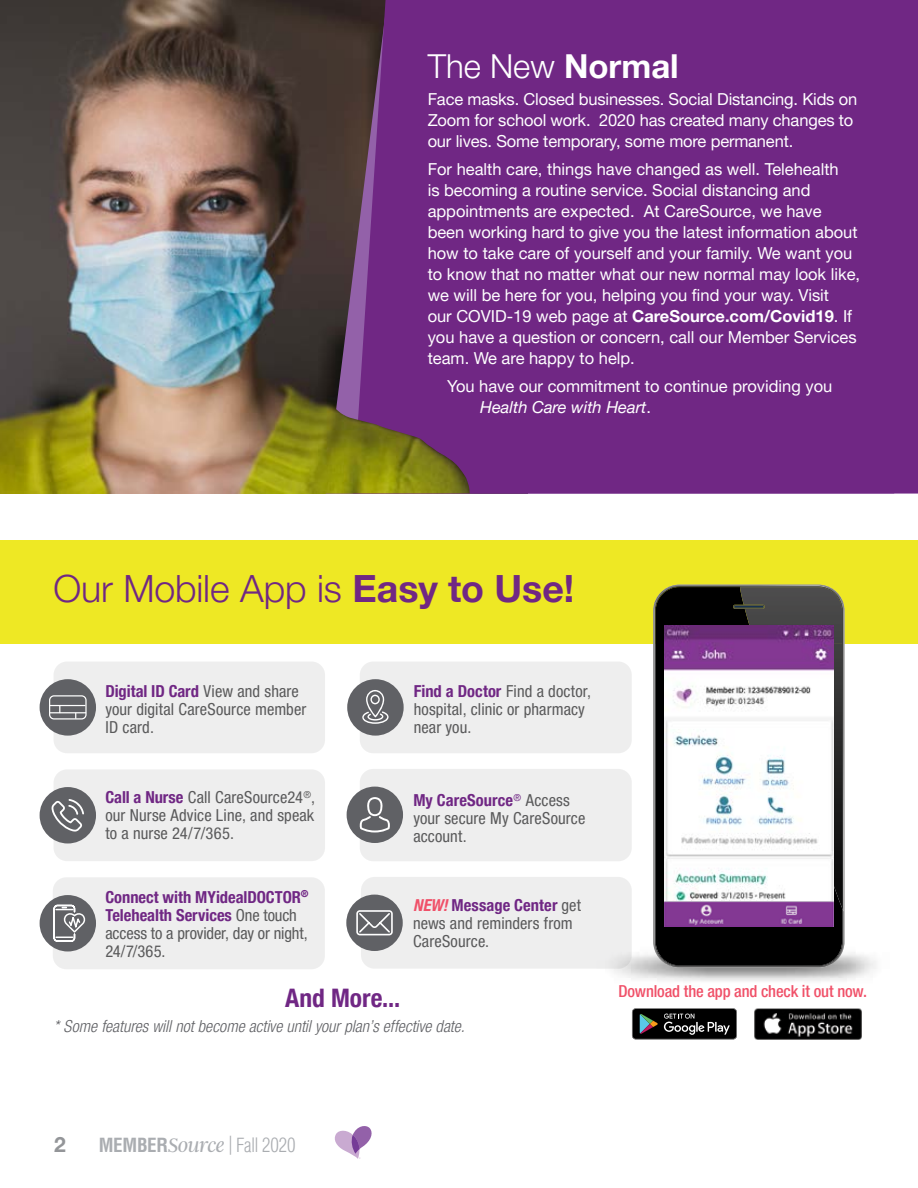
<style>
.page{position:relative;width:918px;height:1188px;background:#fff}
.page>*{position:absolute;margin:0;border:0;box-sizing:border-box;transform-origin:0 0}
.t1{font:300 37.5px "Helvetica Neue LT Pro";letter-spacing:-.005em;color:#702784}
.t2{font:300 33px "Helvetica Neue LT Pro";color:#fff}
.t3{font:700 condensed 25.5px "Helvetica Neue LT Pro";color:#702784}
.t4{font:700 21px "Helvetica Neue LT Pro";color:#939598}
.t5{font:300 condensed 19.05px "Helvetica LT Pro";letter-spacing:-.015em;color:#aaadb1}
.t6{font:16.5px/21px "Helvetica Neue LT Pro";color:#fff}
.t7{font:condensed 16.5px/18px "Helvetica Neue LT Pro";letter-spacing:.005em;color:#5a5a5b}
.t8{font:italic 300 condensed 16.5px "Helvetica Neue LT Pro";color:#606165}
.t9{font:500 condensed 16.5px "Helvetica Neue LT Pro";letter-spacing:-.01em;color:#f05169}
.s1{font-weight:700}
.s2{font-style:italic}
.s3{font-weight:700;color:#702784}
.s4{font-weight:700;font-style:italic;color:#f05169}
.s5{font-family:"Argent CF";font-style:italic;font-stretch:normal;font-size:21.45px}
</style>
<div class="page">
<div style="left:0;top:540px;width:918px;height:103px;background:#eee824"></div>
<div style="left:54px;top:662px;width:271px;height:91px;background:#eee;border-radius:14px"></div>
<div style="left:360px;top:662px;width:272px;height:91px;background:#eee;border-radius:14px"></div>
<div style="left:54px;top:769px;width:271px;height:92px;background:#eee;border-radius:14px"></div>
<div style="left:53px;top:877px;width:272px;height:92px;background:#eee;border-radius:14px"></div>
<div style="left:360px;top:769px;width:272px;height:92px;background:#eee;border-radius:14px"></div>
<svg style="left:632px;top:1008px;width:105px;height:32px;background:#2b2d2c"></svg>
<img style="left:755px;top:1008px;width:106px;height:32px">
<div style="left:40px;top:895px;width:56px;height:56px;background:#606165;border-radius:50%"></div>
<div style="left:40px;top:787px;width:56px;height:56px;background:#606165;border-radius:50%"></div>
<div style="left:40px;top:679px;width:56px;height:57px;background:#606165;border-radius:50%"></div>
<svg style="left:51px;top:799px;width:33px;height:33px"></svg>
<div style="left:347px;top:679px;width:57px;height:57px;background:#606165;border-radius:50%"></div>
<div style="left:347px;top:787px;width:56px;height:56px;background:#606165;border-radius:50%"></div>
<div style="left:49px;top:695px;width:38px;height:25px;border:1px solid #fff;border-radius:4px"></div>
<hr style="left:49px;top:705px;width:36px;height:1px;background:#fff">
<hr style="left:50px;top:712px;width:36px;height:1px;background:#fff">
<svg style="left:360px;top:797px;width:30px;height:35px"></svg>
<svg style="left:53px;top:904px;width:32px;height:38px"></svg>
<img style="left:654px;top:585px;width:173px;height:18px">
<img style="left:653px;top:603px;width:2px;height:363px">
<img style="left:670px;top:966px;width:157px;height:2px">
<svg style="left:655px;top:586px;width:188px;height:380px;background:#0b0b0a"></svg>
<img style="left:834px;top:602px;width:10px;height:309px">
<img style="left:843px;top:688px;width:1px;height:223px">
<img style="left:740px;top:620px;width:101px;height:23px">
<img style="left:833px;top:643px;width:8px;height:265px">
<img style="left:740px;top:586px;width:103px;height:34px">
<img style="left:740px;top:586px;width:102px;height:20px">
<img style="left:841px;top:605px;width:2px;height:304px">
<svg style="left:733px;top:605px;width:32px;height:4px"></svg>
<img style="left:734px;top:606px;width:30px;height:2px">
<img style="left:664px;top:626px;width:169px;height:275px">
<img style="left:664px;top:901px;width:170px;height:26px">
<svg style="left:362px;top:690px;width:27px;height:34px"></svg>
<div style="left:361px;top:877px;width:271px;height:92px;background:#eee;border-radius:14px"></div>
<div style="left:346px;top:895px;width:57px;height:56px;background:#606165;border-radius:50%"></div>
<svg style="left:356px;top:910px;width:37px;height:26px"></svg>
<img style="left:0;top:0;width:326px;height:493px">
<svg style="left:326px;top:0;width:27px;height:494px;background:#514332"></svg>
<div style="left:353px;top:0;width:565px;height:494px;background:#702784"></div>
<img style="left:58px;top:0;width:78px;height:408px">
<svg style="left:335px;top:1126px;width:37px;height:33px"></svg>
<h2 class="t2" style="left:428px;top:46px;width:253px">The New <span class="s1">Normal</span></h2>
<p class="t6" style="left:428px;top:89px;width:431px">Face masks. Closed businesses. Social Distancing. Kids on<br>Zoom for school work. 2020 has created many changes to our lives. Some temporary, some more permanent.</p>
<p class="t6" style="left:428px;top:158px;width:434px">For health care, things have changed as well. Telehealth<br>is becoming a routine service. Social distancing and appointments are expected. At CareSource, we have been working hard to give you the latest information about how to take care of yourself and your family. We want you to know that no matter what our new normal may look like, we will be here for you, helping you find your way. Visit<br>our COVID-19 web page at <span class="s1">CareSource.com/Covid19</span>. If you have a question or concern, call our Member Services team. We are happy to help.</p>
<p class="t6" style="left:480px;top:375px;width:354px;text-indent:-33px">You have our commitment to continue providing you<br><span class="s2">Health Care with Heart</span>.</p>
<h1 class="t1" style="left:53px;top:566px;width:522px">Our Mobile App is <span class="s1">Easy to Use!</span></h1>
<p class="t7" style="left:105px;top:682px;width:202px"><span class="s3">Digital ID Card</span> View and share your digital CareSource member<br>ID card.</p>
<p class="t7" style="left:414px;top:682px;width:179px"><span class="s3">Find a Doctor</span> Find a doctor, hospital, clinic or pharmacy near you.</p>
<p class="t7" style="left:105px;top:788px;width:211px;text-align:justify"><span class="s3">Call a Nurse</span> Call CareSource24<sup>®</sup>, our Nurse Advice Line, and speak to a nurse 24/7/365.</p>
<p class="t7" style="left:413px;top:791px;width:174px"><span class="s3">My CareSource</span><sup>®</sup> Access your secure My CareSource account.</p>
<p class="t7" style="left:105px;top:888px;width:205px"><span class="s3">Connect with MYidealDOCTOR</span><sup>®<br></sup><span class="s3">Telehealth Services</span> One touch access to a provider, day or night,<br>24/7/365.</p>
<h3 class="t3" style="left:285px;top:982px;width:117px">And More...</h3>
<p class="t7" style="left:413px;top:896px;width:169px"><span class="s4">NEW!</span> <span class="s3">Message Center</span> get news and reminders from<br>CareSource.</p>
<p class="t8" style="left:54px;top:1016px;width:412px">* Some features will not become active until your plan’s effective date.</p>
<p class="t9" style="left:619px;top:981px;width:250px">Download the app and check it out now.</p>
<p class="t4" style="left:54px;top:1132px;width:13px">2</p>
<p class="t5" style="left:99px;top:1133px;width:198px"><span class="s1">MEMBER</span><span class="s5">Source</span> | Fall 2020</p>
</div>
